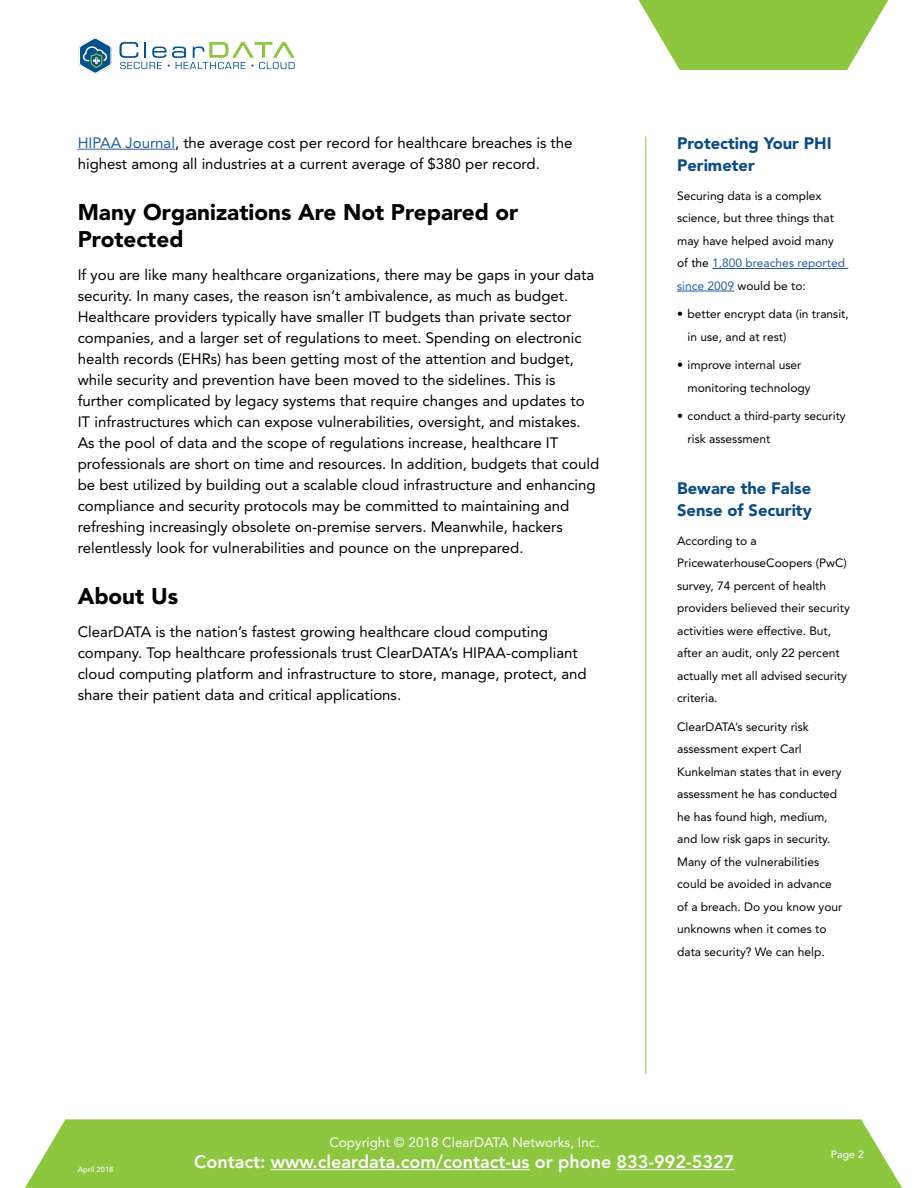
<style>
.page{position:relative;width:918px;height:1188px;background:#fff}
.page>*{position:absolute;margin:0;border:0;box-sizing:border-box;transform-origin:0 0}
.t1{font:900 22.5px/27px "Avenir LT Std";color:#000}
.t2{font:800 18px "Avenir LT Std";color:#fff}
.t3{font:900 16.5px/22.5px "Avenir LT Std";color:#0b4c83}
.t4{font:15px/21px "Avenir LT Std";color:#000}
.t5{font:13.5px "Avenir LT Std";color:#fff}
.t6{font:12px/22.5px "Avenir LT Std";color:#000}
.t7{font:500 10.5px "Avenir LT Std";color:#fff}
.t8{font:500 7.5px "Avenir LT Std";letter-spacing:.01em;color:#fff}
.s1{color:#215e9e}
</style>
<div class="page">
<svg style="left:120px;top:42px;width:175px;height:27px"></svg>
<svg style="left:79px;top:38px;width:33px;height:36px"></svg>
<div style="left:25px;top:1119px;width:877px;height:69px;background:#8dc63f"></div>
<svg style="left:638px;top:0;width:251px;height:70px"></svg>
<hr style="left:271px;top:1169px;width:258px;height:1px;background:#fff">
<hr style="left:617px;top:1169px;width:118px;height:1px;background:#fff">
<hr style="left:78px;top:149px;width:97px;height:1px;background:#215e9e">
<hr style="left:712px;top:268px;width:136px;height:1px;background:#215e9e">
<hr style="left:677px;top:291px;width:57px;height:1px;background:#215e9e">
<hr style="left:645px;top:136px;width:1px;height:938px;background:#8dc63f">
<p class="t4" style="left:78px;top:132px;width:496px"><span class="s1">HIPAA Journal</span>, the average cost per record for healthcare breaches is the highest among all industries at a current average of $380 per record.</p>
<h1 class="t1" style="left:78px;top:198px;width:442px">Many Organizations Are Not Prepared or<br>Protected</h1>
<p class="t4" style="left:78px;top:264px;width:523px">If you are like many healthcare organizations, there may be gaps in your data security. In many cases, the reason isn’t ambivalence, as much as budget.<br>Healthcare providers typically have smaller IT budgets than private sector companies, and a larger set of regulations to meet. Spending on electronic health records (EHRs) has been getting most of the attention and budget, while security and prevention have been moved to the sidelines. This is further complicated by legacy systems that require changes and updates to IT infrastructures which can expose vulnerabilities, oversight, and mistakes.<br>As the pool of data and the scope of regulations increase, healthcare IT professionals are short on time and resources. In addition, budgets that could be best utilized by building out a scalable cloud infrastructure and enhancing compliance and security protocols may be committed to maintaining and refreshing increasingly obsolete on-premise servers. Meanwhile, hackers relentlessly look for vulnerabilities and pounce on the unprepared.</p>
<h1 class="t1" style="left:78px;top:582px;width:102px">About Us</h1>
<p class="t4" style="left:78px;top:621px;width:510px">ClearDATA is the nation’s fastest growing healthcare cloud computing company. Top healthcare professionals trust ClearDATA’s HIPAA-compliant cloud computing platform and infrastructure to store, manage, protect, and share their patient data and critical applications.</p>
<p class="t3" style="left:677px;top:132px;width:156px">Protecting Your PHI<br>Perimeter</p>
<p class="t6" style="left:677px;top:185px;width:169px">Securing data is a complex science, but three things that may have helped avoid many of the <span class="s1">1,800 breaches reported since 2009</span> would be to:</p>
<p class="t6" style="left:688px;top:303px;width:163px;text-indent:-10px">• better encrypt data (in transit, in use, and at rest)</p>
<p class="t6" style="left:688px;top:354px;width:124px;text-indent:-10px">• improve internal user monitoring technology</p>
<p class="t6" style="left:688px;top:405px;width:160px;text-indent:-10px">• conduct a third-party security risk assessment</p>
<p class="t3" style="left:677px;top:477px;width:136px">Beware the False<br>Sense of Security</p>
<p class="t6" style="left:677px;top:530px;width:174px">According to a<br>PricewaterhouseCoopers (PwC) survey, 74 percent of health providers believed their security activities were effective. But, after an audit, only 22 percent actually met all advised security criteria.</p>
<p class="t6" style="left:677px;top:716px;width:167px">ClearDATA’s security risk assessment expert Carl<br>Kunkelman states that in every assessment he has conducted he has found high, medium, and low risk gaps in security.<br>Many of the vulnerabilities could be avoided in advance of a breach. Do you know your unknowns when it comes to data security? We can help.</p>
<p class="t8" style="left:78px;top:1165px;width:37px">April 2018</p>
<p class="t5" style="left:329px;top:1134px;width:271px">Copyright © 2018 ClearDATA Networks, Inc.</p>
<p class="t2" style="left:194px;top:1151px;width:542px">Contact: www.cleardata.com/contact-us or phone 833-992-5327</p>
<p class="t7" style="left:831px;top:1149px;width:35px">Page 2</p>
</div>
